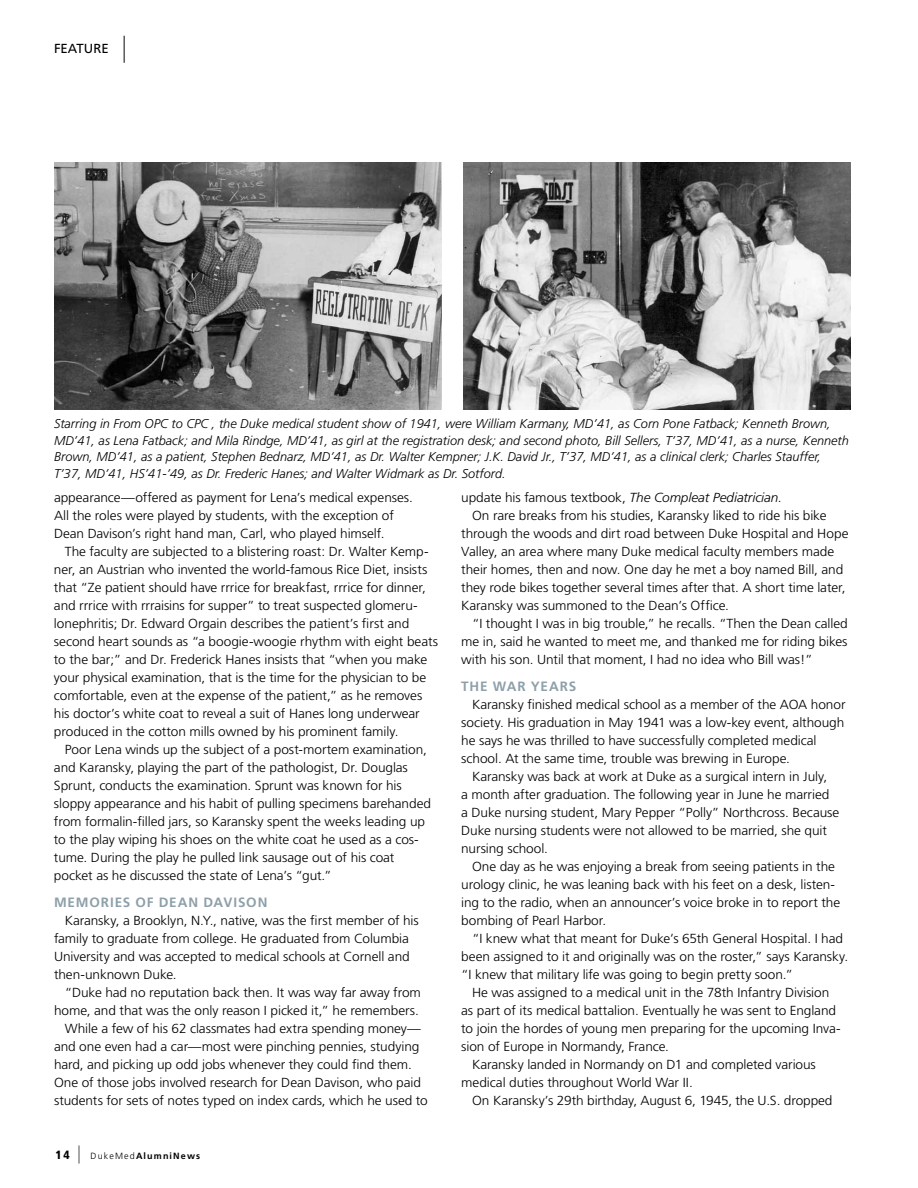
<style>
.page{position:relative;width:918px;height:1188px;background:#fff}
.page>*{position:absolute;margin:0;border:0;box-sizing:border-box;transform-origin:0 0}
.t1{font:700 13.5px "Frutiger";letter-spacing:.06em;color:#8ea0aa}
.t2{font:300 13.2px/18px "Frutiger";letter-spacing:-.005em;color:#000;scale:1.04 1}
.t3{font:13.2px "Frutiger";color:#000}
.t4{font:italic 300 12.75px/16.5px "Frutiger";color:#000}
.t5{font:700 9px "Frutiger";letter-spacing:.125em;color:#000}
.s1{font-weight:300;font-size:27px}
.s2{font-weight:900;font-stretch:condensed;font-size:12px}
.s3{font-weight:300;font-size:18px}
.s4{font-weight:300}
.s5{font-style:italic}
</style>
<div class="page">
<img style="left:54px;top:162px;width:387px;height:247px">
<img style="left:463px;top:162px;width:387px;height:247px">
<p class="t3" style="left:54px;top:41px;width:73px">FEATURE <span class="s1">|</span></p>
<p class="t4" style="left:54px;top:416px;width:796px">Starring in From OPC to CPC , the Duke medical student show of 1941, were William Karmany, MD’41, as Corn Pone Fatback; Kenneth Brown, MD’41, as Lena Fatback; and Mila Rindge, MD’41, as girl at the registration desk; and second photo, Bill Sellers, T’37, MD’41, as a nurse, Kenneth Brown, MD’41, as a patient, Stephen Bednarz, MD’41, as Dr. Walter Kempner; J.K. David Jr., T’37, MD’41, as a clinical clerk; Charles Stauffer, T’37, MD’41, HS’41-’49, as Dr. Frederic Hanes; and Walter Widmark as Dr. Sotford.</p>
<p class="t2" style="left:54px;top:488px;width:347px">appearance—offered as payment for Lena’s medical expenses.<br>All the roles were played by students, with the exception of<br>Dean Davison’s right hand man, Carl, who played himself.</p>
<p class="t2" style="left:54px;top:542px;width:371px;text-indent:11px">The faculty are subjected to a blistering roast: Dr. Walter Kemp&shy;ner, an Austrian who invented the world-famous Rice Diet, insists that “Ze patient should have rrrice for breakfast, rrrice for dinner, and rrrice with rrraisins for supper” to treat suspected glomeru&shy;lonephritis; Dr. Edward Orgain describes the patient’s first and second heart sounds as “a boogie-woogie rhythm with eight beats to the bar;” and Dr. Frederick Hanes insists that “when you make your physical examination, that is the time for the physician to be comfortable, even at the expense of the patient,” as he removes his doctor’s white coat to reveal a suit of Hanes long underwear produced in the cotton mills owned by his prominent family.</p>
<p class="t2" style="left:54px;top:740px;width:364px;text-indent:11px">Poor Lena winds up the subject of a post-mortem examination, and Karansky, playing the part of the pathologist, Dr. Douglas Sprunt, conducts the examination. Sprunt was known for his sloppy appearance and his habit of pulling specimens barehanded from formalin-filled jars, so Karansky spent the weeks leading up to the play wiping his shoes on the white coat he used as a cos&shy;tume. During the play he pulled link sausage out of his coat pocket as he discussed the state of Lena’s “gut.”</p>
<p class="t1" style="left:54px;top:895px;width:16px">MEMORIES</p>
<p class="t1" style="left:136px;top:895px;width:37px">OF DEAN</p>
<p class="t1" style="left:203px;top:895px;width:13px">DAVISON</p>
<p class="t2" style="left:54px;top:912px;width:352px;text-indent:11px">Karansky, a Brooklyn, N.Y., native, was the first member of his family to graduate from college. He graduated from Columbia University and was accepted to medical schools at Cornell and then-unknown Duke.</p>
<p class="t2" style="left:65px;top:984px;width:344px">“Duke had no reputation back then. It was way far away from</p>
<p class="t2" style="left:54px;top:1002px;width:353px">home, and that was the only reason I picked it,” he remembers.</p>
<p class="t2" style="left:65px;top:1020px;width:344px">While a few of his 62 classmates had extra spending money—</p>
<p class="t2" style="left:54px;top:1038px;width:353px">and one even had a car—most were pinching pennies, studying</p>
<p class="t2" style="left:54px;top:1056px;width:346px">hard, and picking up odd jobs whenever they could find them.</p>
<p class="t2" style="left:54px;top:1074px;width:354px">One of those jobs involved research for Dean Davison, who paid</p>
<p class="t2" style="left:54px;top:1092px;width:361px">students for sets of notes typed on index cards, which he used to</p>
<p class="t5" style="left:56px;top:1150px;width:146px"><span class="s2">14</span> <span class="s3">|</span> <span class="s4">DukeMed</span>ALUMNINEWS</p>
<p class="t2" style="left:461px;top:488px;width:310px">update his famous textbook, <span class="s5">The Compleat Pediatrician</span>.</p>
<p class="t2" style="left:472px;top:506px;width:342px">On rare breaks from his studies, Karansky liked to ride his bike</p>
<p class="t2" style="left:461px;top:524px;width:374px">through the woods and dirt road between Duke Hospital and Hope</p>
<p class="t2" style="left:461px;top:542px;width:360px">Valley, an area where many Duke medical faculty members made</p>
<p class="t2" style="left:461px;top:560px;width:369px">their homes, then and now. One day he met a boy named Bill, and</p>
<p class="t2" style="left:461px;top:578px;width:371px">they rode bikes together several times after that. A short time later,</p>
<p class="t2" style="left:461px;top:596px;width:259px">Karansky was summoned to the Dean’s Office.</p>
<p class="t2" style="left:472px;top:614px;width:363px">“I thought I was in big trouble,” he recalls. “Then the Dean called</p>
<p class="t2" style="left:461px;top:632px;width:373px">me in, said he wanted to meet me, and thanked me for riding bikes</p>
<p class="t2" style="left:461px;top:650px;width:340px">with his son. Until that moment, I had no idea who Bill was!”</p>
<p class="t1" style="left:461px;top:679px;width:14px">THE</p>
<p class="t1" style="left:493px;top:679px;width:20px">WAR</p>
<p class="t1" style="left:531px;top:679px;width:10px">YEARS</p>
<p class="t2" style="left:461px;top:696px;width:371px;text-indent:11px">Karansky finished medical school as a member of the AOA honor society. His graduation in May 1941 was a low-key event, although he says he was thrilled to have successfully completed medical school. At the same time, trouble was brewing in Europe.</p>
<p class="t2" style="left:461px;top:768px;width:365px;text-indent:11px">Karansky was back at work at Duke as a surgical intern in July,<br>a month after graduation. The following year in June he married a Duke nursing student, Mary Pepper “Polly” Northcross. Because Duke nursing students were not allowed to be married, she quit nursing school.</p>
<p class="t2" style="left:461px;top:858px;width:366px;text-indent:11px">One day as he was enjoying a break from seeing patients in the urology clinic, he was leaning back with his feet on a desk, listen&shy;ing to the radio, when an announcer’s voice broke in to report the bombing of Pearl Harbor.</p>
<p class="t2" style="left:461px;top:930px;width:374px;text-indent:11px">“I knew what that meant for Duke’s 65th General Hospital. I had been assigned to it and originally was on the roster,” says Karansky. “I knew that military life was going to begin pretty soon.”</p>
<p class="t2" style="left:472px;top:984px;width:345px">He was assigned to a medical unit in the 78th Infantry Division</p>
<p class="t2" style="left:461px;top:1002px;width:362px">as part of its medical battalion. Eventually he was sent to England</p>
<p class="t2" style="left:461px;top:1020px;width:366px">to join the hordes of young men preparing for the upcoming Inva-</p>
<p class="t2" style="left:461px;top:1038px;width:201px">sion of Europe in Normandy, France.</p>
<p class="t2" style="left:472px;top:1056px;width:332px">Karansky landed in Normandy on D1 and completed various</p>
<p class="t2" style="left:461px;top:1074px;width:224px">medical duties throughout World War II.</p>
<p class="t2" style="left:472px;top:1092px;width:348px">On Karansky’s 29th birthday, August 6, 1945, the U.S. dropped</p>
</div>
